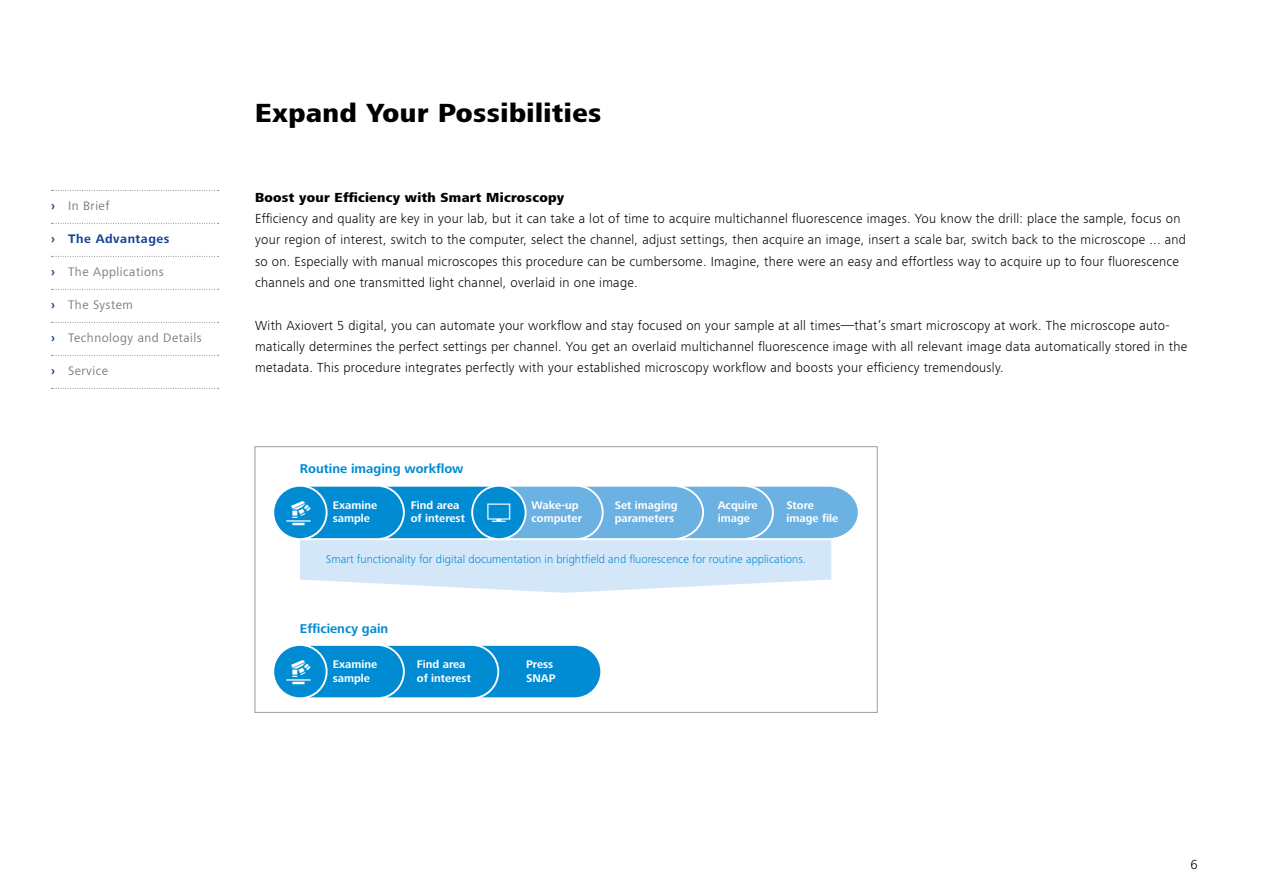
<style>
.page{position:relative;width:1263px;height:893px;background:#fff}
.page>*{position:absolute;margin:0;border:0;box-sizing:border-box;transform-origin:0 0}
.t1{font:800 27px "ZEISS Frutiger Next W1 G";letter-spacing:.02em;color:#000}
.t2{font:300 13.5px/21.3px "ZEISS Frutiger Next W1 G";letter-spacing:.02em;color:#000}
.t3{font:800 13.5px "ZEISS Frutiger Next W1 G";letter-spacing:.02em;color:#000}
.t4{font:700 13.2px "Zeiss Frutiger Next Pro";color:#008bd2}
.t5{font:12.75px "ZEISS Frutiger Next W1 G";letter-spacing:.04em;color:#7c7b7b}
.t6{font:700 12.75px "ZEISS Frutiger Next W1 G";letter-spacing:.04em;color:#164194}
.t7{font:300 11.85px "Zeiss Frutiger Next Pro";color:#008bd2}
.t8{font:700 11.4px/13.8px "Zeiss Frutiger Next Pro";color:#fff}
.s1{font-weight:700;color:#164194}
</style>
<div class="page">
<div style="left:255px;top:446px;width:622px;height:267px;border:1px solid #9d9d9c"></div>
<svg style="left:51px;top:190px;width:168px;height:1px"></svg>
<svg style="left:51px;top:223px;width:168px;height:1px"></svg>
<svg style="left:51px;top:256px;width:168px;height:1px"></svg>
<svg style="left:51px;top:289px;width:168px;height:1px"></svg>
<svg style="left:51px;top:322px;width:168px;height:1px"></svg>
<svg style="left:51px;top:355px;width:168px;height:1px"></svg>
<svg style="left:51px;top:388px;width:168px;height:1px"></svg>
<svg style="left:274px;top:486px;width:584px;height:107px;background:#95caeb"></svg>
<svg style="left:274px;top:645px;width:327px;height:53px;background:#1695d5"></svg>
<p class="t5" style="left:51px;top:197px;width:60px"><span class="s1">›</span> In Brief</p>
<p class="t6" style="left:51px;top:230px;width:120px">› The Advantages</p>
<p class="t5" style="left:51px;top:263px;width:114px"><span class="s1">›</span> The Applications</p>
<p class="t5" style="left:51px;top:296px;width:83px"><span class="s1">›</span> The System</p>
<p class="t5" style="left:51px;top:329px;width:152px"><span class="s1">›</span> Technology and Details</p>
<p class="t5" style="left:51px;top:362px;width:59px"><span class="s1">›</span> Service</p>
<h1 class="t1" style="left:255px;top:93px;width:348px">Expand Your Possibilities</h1>
<p class="t3" style="left:255px;top:187px;width:311px">Boost your Efficiency with Smart Microscopy</p>
<p class="t2" style="left:255px;top:207px;width:932px">Efficiency and quality are key in your lab, but it can take a lot of time to acquire multichannel fluorescence images. You know the drill: place the sample, focus on your region of interest, switch to the computer, select the channel, adjust settings, then acquire an image, insert a scale bar, switch back to the microscope ... and so on. Especially with manual microscopes this procedure can be cumbersome. Imagine, there were an easy and effortless way to acquire up to four fluorescence channels and one transmitted light channel, overlaid in one image.</p>
<p class="t2" style="left:255px;top:314px;width:933px">With Axiovert 5 digital, you can automate your workflow and stay focused on your sample at all times—that’s smart microscopy at work. The microscope auto&shy;matically determines the perfect settings per channel. You get an overlaid multichannel fluorescence image with all relevant image data automatically stored in the metadata. This procedure integrates perfectly with your established microscopy workflow and boosts your efficiency tremendously.</p>
<p class="t4" style="left:300px;top:461px;width:165px">Routine imaging workflow</p>
<p class="t8" style="left:333px;top:498px;width:46px">Examine sample</p>
<p class="t8" style="left:411px;top:498px;width:56px">Find area of interest</p>
<p class="t8" style="left:531px;top:498px;width:52px">Wake-up computer</p>
<p class="t8" style="left:615px;top:498px;width:64px">Set imaging parameters</p>
<p class="t8" style="left:718px;top:498px;width:42px">Acquire image</p>
<p class="t8" style="left:786px;top:498px;width:53px">Store image file</p>
<p class="t7" style="left:326px;top:552px;width:481px">Smart functionality for digital documentation in brightfield and fluorescence for routine applications.</p>
<p class="t4" style="left:300px;top:621px;width:90px">Efficiency gain</p>
<p class="t8" style="left:333px;top:657px;width:46px">Examine sample</p>
<p class="t8" style="left:417px;top:657px;width:56px">Find area of interest</p>
<p class="t8" style="left:526px;top:657px;width:31px">Press<br>SNAP</p>
<p class="t2" style="left:1190px;top:853px;width:9px">6</p>
</div>
